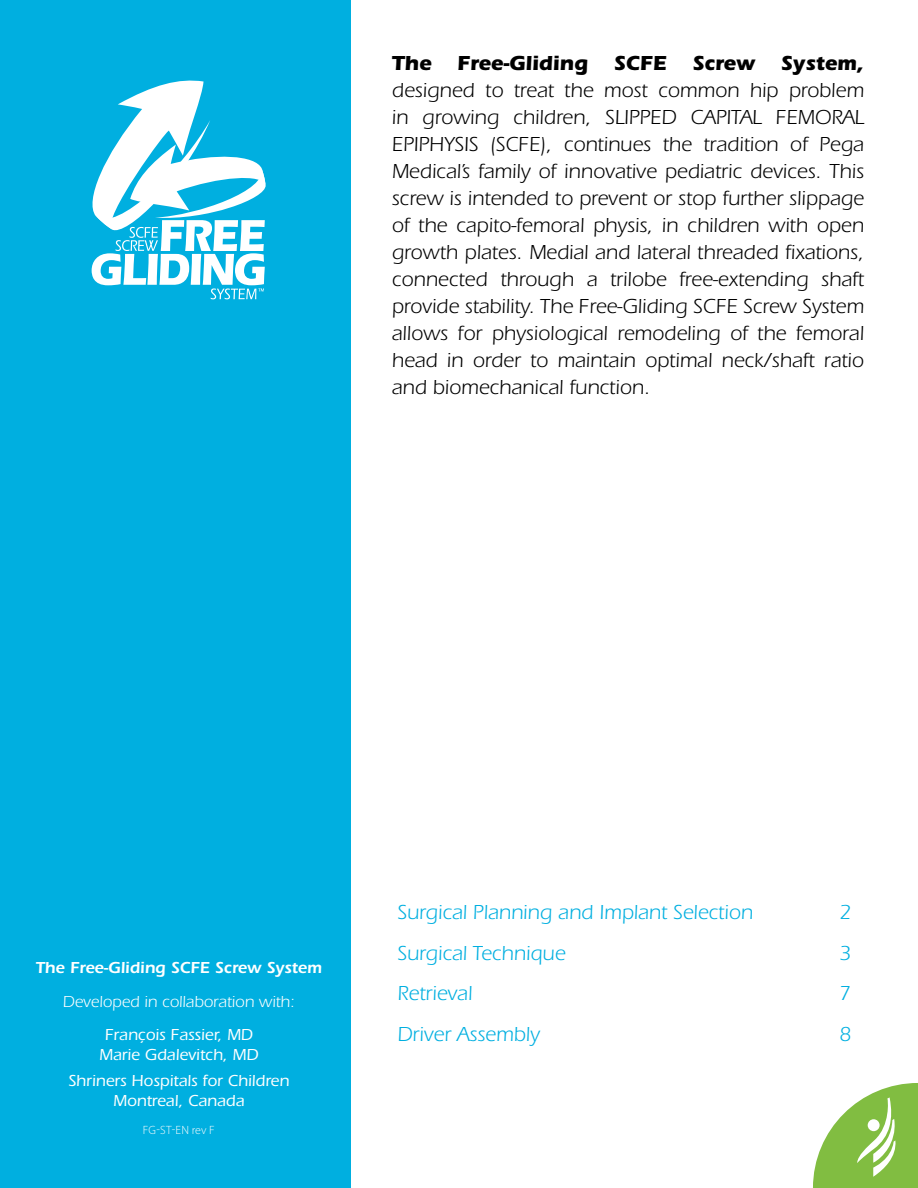
<style>
.page{position:relative;width:918px;height:1188px;background:#fff}
.page>*{position:absolute;margin:0;border:0;box-sizing:border-box;transform-origin:0 0}
.t1{font:21px/27px "Itc Eras";color:#000;text-align:justify}
.t2{font:21px "Itc Eras";color:#00afe0}
.t3{font:700 21px "Itc Eras";color:#000}
.t4{font:500 16.5px/19.8px "Itc Eras";color:#fff;text-align:center}
.t5{font:600 16.5px "Itc Eras";color:#fff}
.t6{font:16.5px "Itc Eras";color:#fff}
.t7{font:300 12px "Myriad Pro";letter-spacing:.02em;color:#fff}
</style>
<div class="page">
<svg style="left:813px;top:1083px;width:105px;height:105px"></svg>
<div style="left:0;top:0;width:351px;height:1188px;background:#00afe0"></div>
<svg style="left:91px;top:80px;width:175px;height:219px"></svg>
<p class="t3" style="left:392px;top:51px;width:474px">The Free-Gliding SCFE Screw System,</p>
<p class="t1" style="left:392px;top:77px;width:474px">designed to treat the most common hip problem in growing children, SLIPPED CAPITAL FEMORAL EPIPHYSIS (SCFE), continues the tradition of Pega Medical’s family of innovative pediatric devices. This screw is intended to prevent or stop further slippage of the capito-femoral physis, in children with open growth plates. Medial and lateral threaded fixations, connected through a trilobe free-extending shaft provide stability. The Free-Gliding SCFE Screw System allows for physiological remodeling of the femoral head in order to maintain optimal neck/shaft ratio and biomechanical function.</p>
<p class="t5" style="left:36px;top:958px;width:288px">The Free-Gliding SCFE Screw System</p>
<p class="t6" style="left:63px;top:992px;width:234px">Developed in collaboration with:</p>
<p class="t4" style="left:99px;top:1025px;width:161px">François Fassier, MD<br>Marie Gdalevitch, MD</p>
<p class="t4" style="left:68px;top:1071px;width:222px">Shriners Hospitals for Children<br>Montreal, Canada</p>
<p class="t7" style="left:143px;top:1123px;width:74px">FG-ST-EN rev F</p>
<p class="t2" style="left:398px;top:901px;width:357px">Surgical Planning and Implant Selection</p>
<p class="t2" style="left:839px;top:901px;width:13px">2</p>
<p class="t2" style="left:398px;top:941px;width:169px">Surgical Technique</p>
<p class="t2" style="left:839px;top:941px;width:13px">3</p>
<p class="t2" style="left:398px;top:982px;width:76px">Retrieval</p>
<p class="t2" style="left:839px;top:982px;width:13px">7</p>
<p class="t2" style="left:398px;top:1022px;width:144px">Driver Assembly</p>
<p class="t2" style="left:839px;top:1022px;width:13px">8</p>
</div>
